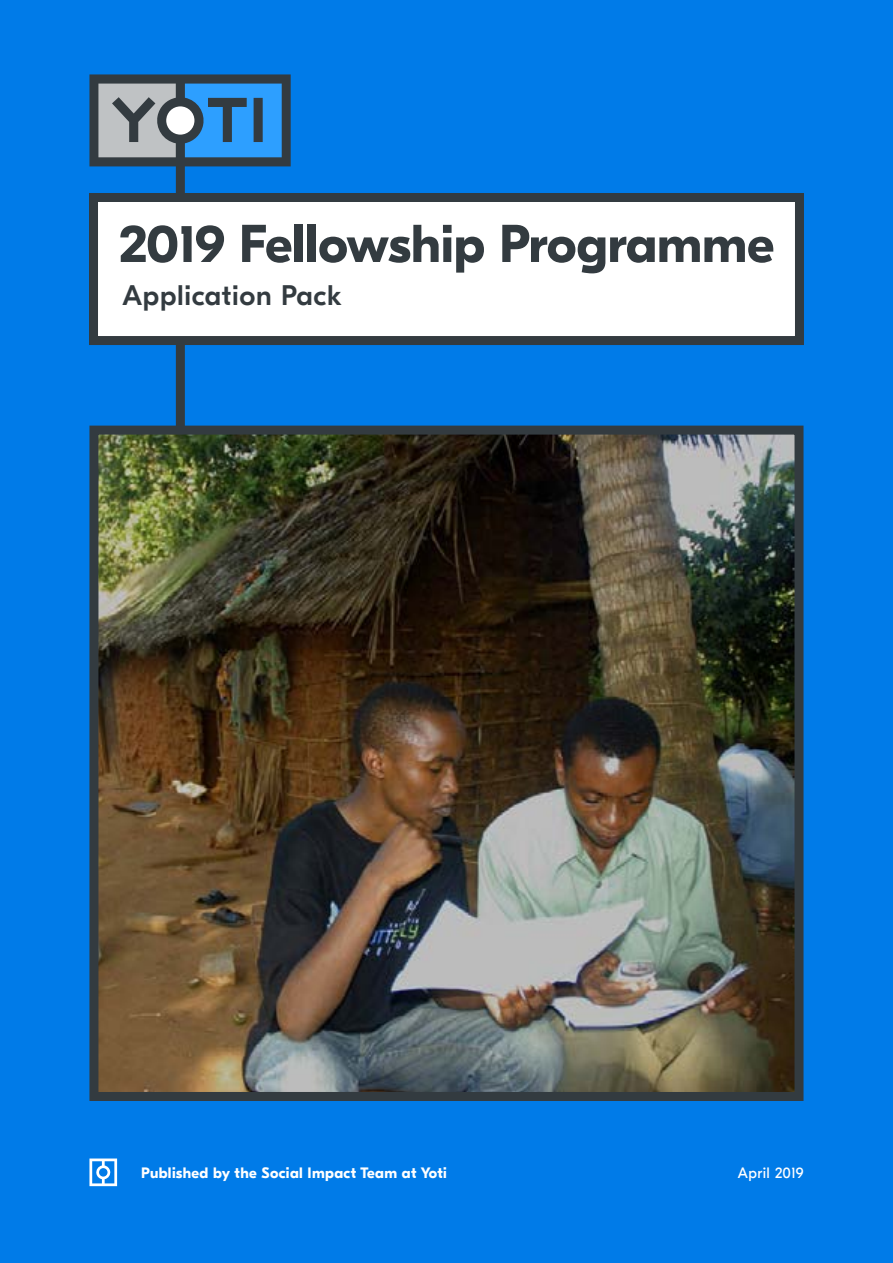
<style>
.page{position:relative;width:893px;height:1263px;background:#007be8}
.page>*{position:absolute;margin:0;border:0;box-sizing:border-box;transform-origin:0 0}
.t1{font:700 53.1px "GT Eesti Display";color:#333b40}
.t2{font:500 28.35px "GT Eesti Display";letter-spacing:.025em;color:#333b40}
.t3{font:700 15px "GT Eesti Display";letter-spacing:.025em;color:#fff}
.t4{font:15px "GT Eesti Display";letter-spacing:.025em;color:#fff}
</style>
<div class="page">
<svg style="left:89px;top:1158px;width:28px;height:28px"></svg>
<div style="left:176px;top:149px;width:9px;height:335px;background:#333b40"></div>
<img style="left:89px;top:421px;width:715px;height:680px">
<div style="left:94px;top:197px;width:705px;height:143px;background:#fff"></div>
<div style="left:89px;top:193px;width:715px;height:152px;border:9px solid #333b40"></div>
<svg style="left:89px;top:74px;width:202px;height:92px;background:#587f9f"></svg>
<h1 class="t1" style="left:119px;top:214px;width:657px">2019 Fellowship Programme</h1>
<h2 class="t2" style="left:122px;top:280px;width:221px">Application Pack</h2>
<p class="t3" style="left:141px;top:1164px;width:307px">Published by the Social Impact Team at Yoti</p>
<p class="t4" style="left:738px;top:1165px;width:67px">April 2019</p>
</div>
